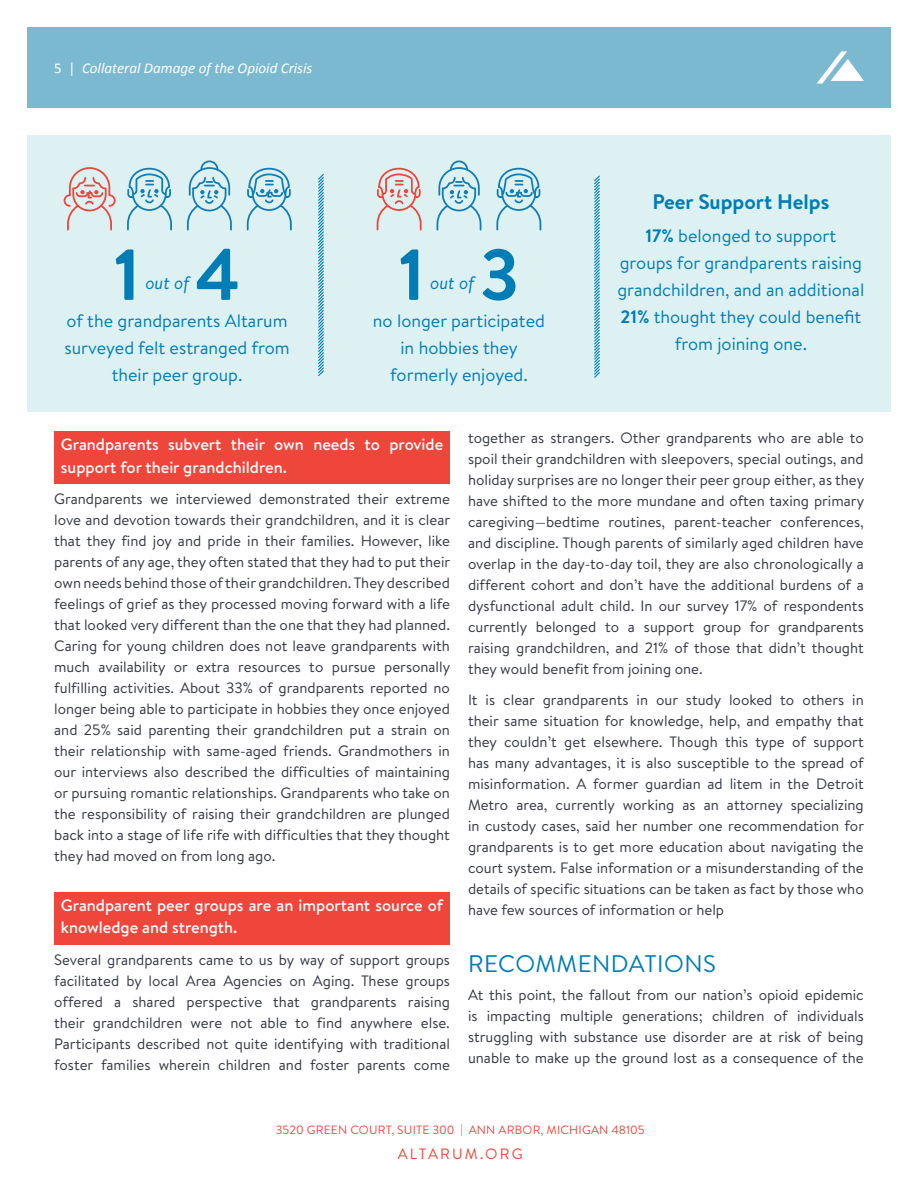
<style>
.page{position:relative;width:918px;height:1188px;background:#fff}
.page>*{position:absolute;margin:0;border:0;box-sizing:border-box;transform-origin:0 0}
.t1{font:700 72px "Brandon Text";color:#007db5}
.t2{font:24px "Brandon Text";letter-spacing:.02em;color:#007db5}
.t3{font:700 21px "Brandon Text";color:#007db5}
.t4{font:18px/27px "Brandon Text";color:#007db5;text-align:center}
.t5{font:italic 18px "Brandon Text";letter-spacing:-.005em;color:#007db5}
.t6{font:500 16.5px/22.5px "Brandon Text";color:#fff}
.t7{font:15px/21px "Brandon Text";color:#333740;text-align:justify}
.t8{font:italic 15px "Calibri";color:#fff}
.t9{font:15px "Brandon Text";letter-spacing:.145em;color:#ef463c}
.t10{font:12px "Brandon Text";letter-spacing:.02em;color:#ef463c}
.s1{font-style:normal}
.s2{font-weight:700}
</style>
<div class="page">
<div style="left:27px;top:27px;width:864px;height:81px;background:#7bb9d1"></div>
<svg style="left:816px;top:51px;width:48px;height:33px"></svg>
<div style="left:54px;top:432px;width:396px;height:52px;background:#ef463c"></div>
<div style="left:54px;top:892px;width:396px;height:53px;background:#ef463c"></div>
<div style="left:27px;top:135px;width:864px;height:277px;background:#ddf1f3"></div>
<svg style="left:376px;top:167px;width:46px;height:64px"></svg>
<svg style="left:436px;top:160px;width:46px;height:71px"></svg>
<svg style="left:496px;top:167px;width:46px;height:64px"></svg>
<svg style="left:318px;top:173px;width:6px;height:204px"></svg>
<svg style="left:594px;top:175px;width:6px;height:203px"></svg>
<svg style="left:127px;top:167px;width:45px;height:64px"></svg>
<svg style="left:63px;top:167px;width:53px;height:64px"></svg>
<svg style="left:186px;top:160px;width:46px;height:71px"></svg>
<svg style="left:246px;top:167px;width:46px;height:64px"></svg>
<p class="t8" style="left:54px;top:58px;width:260px"><span class="s1">5 |</span> Collateral Damage of the Opioid Crisis</p>
<h1 class="t1" style="left:195px;top:225px;width:47px">4</h1>
<p class="t4" style="left:64px;top:307px;width:227px">of the grandparents Altarum surveyed felt estranged from their peer group.</p>
<h1 class="t1" style="left:113px;top:225px;width:28px">1</h1>
<p class="t5" style="left:145px;top:271px;width:46px">out of</p>
<h1 class="t1" style="left:480px;top:225px;width:42px">3</h1>
<p class="t4" style="left:373px;top:307px;width:174px">no longer participated in hobbies they formerly enjoyed.</p>
<h1 class="t1" style="left:398px;top:225px;width:28px">1</h1>
<p class="t5" style="left:430px;top:271px;width:46px">out of</p>
<h3 class="t3" style="left:652px;top:187px;width:179px">Peer Support Helps</h3>
<p class="t4" style="left:617px;top:222px;width:248px"><span class="s2">17%</span> belonged to support groups for grandparents raising grandchildren, and an additional<br><span class="s2">21%</span> thought they could benefit from joining one.</p>
<p class="t6" style="left:61px;top:433px;width:384px">Grandparents subvert their own needs to provide support for their grandchildren.</p>
<p class="t7" style="left:54px;top:488px;width:398px">Grandparents we interviewed demonstrated their extreme love and devotion towards their grandchildren, and it is clear that they find joy and pride in their families. However, like parents of any age, they often stated that they had to put their own needs behind those of their grandchildren. They described feelings of grief as they processed moving forward with a life that looked very different than the one that they had planned.<br>Caring for young children does not leave grandparents with much availability or extra resources to pursue personally fulfilling activities. About 33% of grandparents reported no longer being able to participate in hobbies they once enjoyed and 25% said parenting their grandchildren put a strain on their relationship with same-aged friends. Grandmothers in our interviews also described the difficulties of maintaining or pursuing romantic relationships. Grandparents who take on the responsibility of raising their grandchildren are plunged back into a stage of life rife with difficulties that they thought they had moved on from long ago.</p>
<p class="t6" style="left:61px;top:893px;width:384px">Grandparent peer groups are an important source of knowledge and strength.</p>
<p class="t7" style="left:54px;top:948px;width:397px">Several grandparents came to us by way of support groups facilitated by local Area Agencies on Aging. These groups offered a shared perspective that grandparents raising their grandchildren were not able to find anywhere else.<br>Participants described not quite identifying with traditional foster families wherein children and foster parents come</p>
<p class="t7" style="left:468px;top:426px;width:398px">together as strangers. Other grandparents who are able to spoil their grandchildren with sleepovers, special outings, and holiday surprises are no longer their peer group either, as they have shifted to the more mundane and often taxing primary caregiving—bedtime routines, parent-teacher conferences, and discipline. Though parents of similarly aged children have overlap in the day-to-day toil, they are also chronologically a different cohort and don’t have the additional burdens of a dysfunctional adult child. In our survey 17% of respondents currently belonged to a support group for grandparents raising grandchildren, and 21% of those that didn’t thought they would benefit from joining one.</p>
<p class="t7" style="left:468px;top:689px;width:398px">It is clear grandparents in our study looked to others in their same situation for knowledge, help, and empathy that they couldn’t get elsewhere. Though this type of support has many advantages, it is also susceptible to the spread of misinformation. A former guardian ad litem in the Detroit Metro area, currently working as an attorney specializing in custody cases, said her number one recommendation for grandparents is to get more education about navigating the court system. False information or a misunderstanding of the details of specific situations can be taken as fact by those who have few sources of information or help</p>
<h2 class="t2" style="left:468px;top:947px;width:249px">RECOMMENDATIONS</h2>
<p class="t7" style="left:468px;top:984px;width:397px">At this point, the fallout from our nation’s opioid epidemic is impacting multiple generations; children of individuals struggling with substance use disorder are at risk of being unable to make up the ground lost as a consequence of the</p>
<p class="t10" style="left:276px;top:1121px;width:370px">3520 GREEN COURT, SUITE 300 | ANN ARBOR, MICHIGAN 48105</p>
<p class="t9" style="left:398px;top:1143px;width:127px">ALTARUM.ORG</p>
</div>
